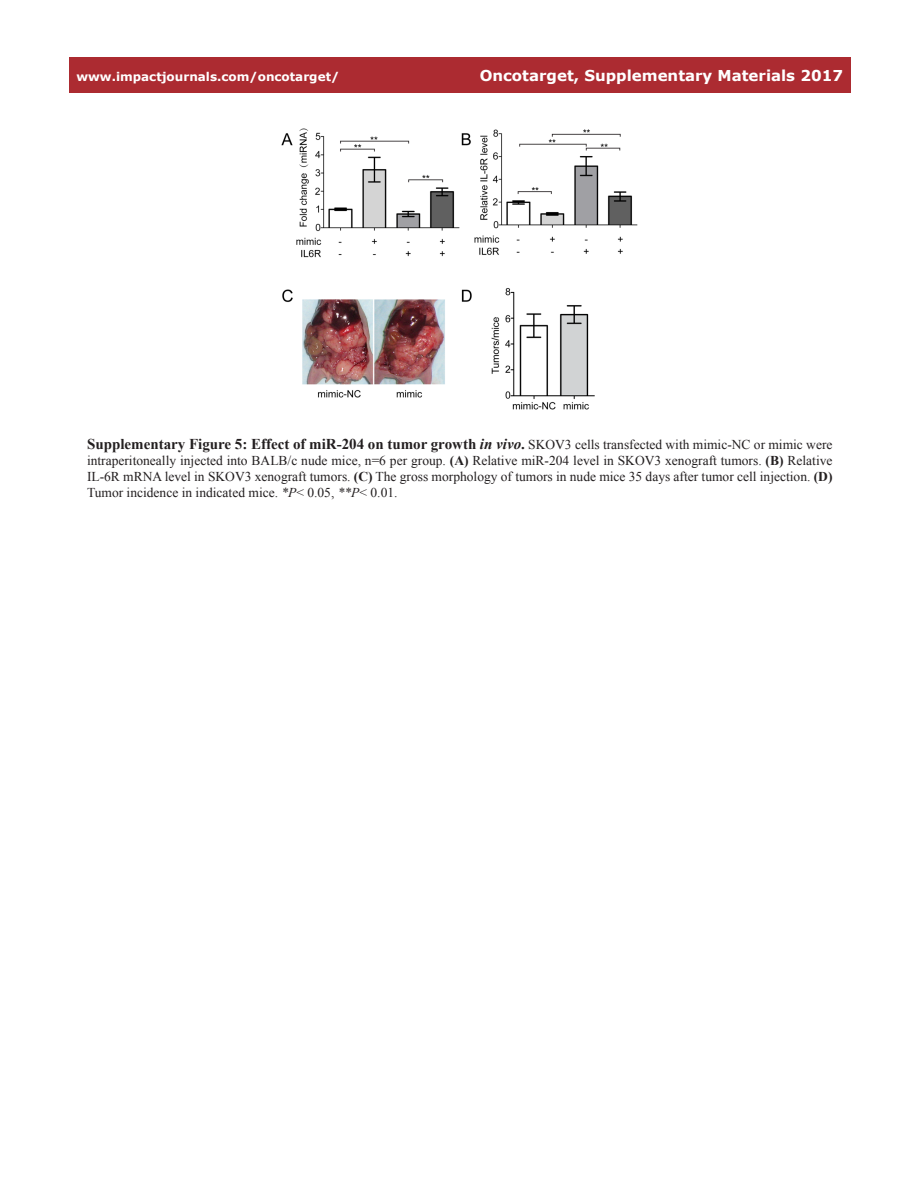
<style>
.page{position:relative;width:918px;height:1188px;background:#fff}
.page>*{position:absolute;margin:0;border:0;box-sizing:border-box;transform-origin:0 0}
.figuretext{font:700 15px "Times New Roman";color:#231f20}
.t1{font:700 15px "Verdana";color:#fff}
.figuretext-2{font:13.5px/16.2px "Times New Roman";color:#231f20;text-align:justify}
.t2{font:700 12px "Verdana";color:#fff}
.s1{font-style:italic}
.s2{font-weight:400;font-size:13.5px}
.s3{font-weight:700}
</style>
<div class="page">
<div style="left:69px;top:57px;width:781px;height:36px;background:#ac2b31"></div>
<img style="left:281px;top:128px;width:357px;height:282px">
<p class="t2" style="left:76px;top:68px;width:264px">www.impactjournals.com/oncotarget/</p>
<p class="t1" style="left:480px;top:65px;width:365px">Oncotarget, Supplementary Materials 2017</p>
<p class="figuretext" style="left:87px;top:433px;width:747px">Supplementary Figure 5: Effect of miR-204 on tumor growth <span class="s1">in vivo</span>. <span class="s2">SKOV3 cells transfected with mimic-NC or mimic were</span></p>
<p class="figuretext-2" style="left:87px;top:452px;width:747px">intraperitoneally injected into BALB/c nude mice, n=6 per group. <span class="s3">(A)</span> Relative miR-204 level in SKOV3 xenograft tumors. <span class="s3">(B)</span> Relative IL-6R mRNA level in SKOV3 xenograft tumors. <span class="s3">(C)</span> The gross morphology of tumors in nude mice 35 days after tumor cell injection. <span class="s3">(D)<br></span>Tumor incidence in indicated mice. <span class="s1">*P</span>&lt; 0.05, <span class="s1">**P</span>&lt; 0.01.</p>
</div>
